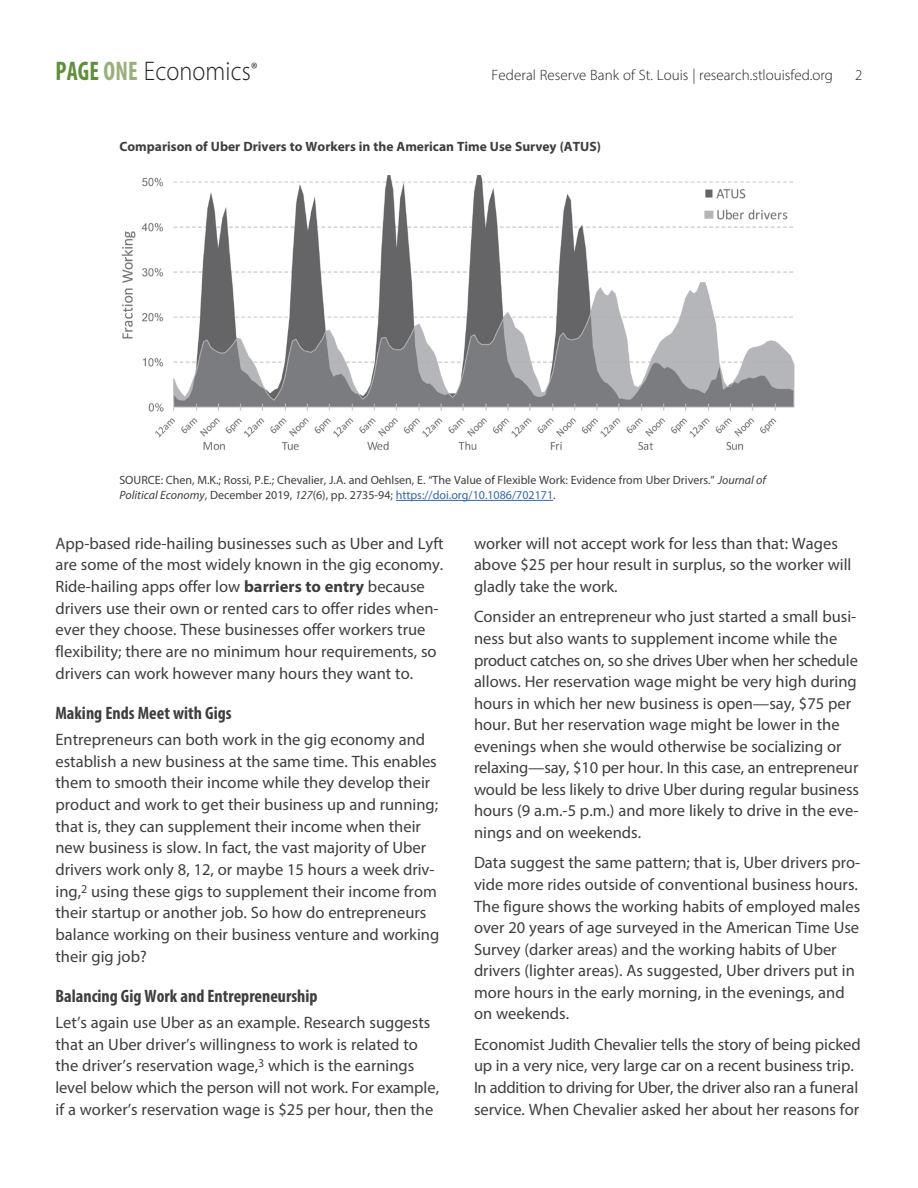
<style>
.page{position:relative;width:918px;height:1188px;background:#fff}
.page>*{position:absolute;margin:0;border:0;box-sizing:border-box;transform-origin:0 0}
.t1{font:300 27px "Myriad Pro";letter-spacing:.005em;color:#231f20;scale:.9 1}
.Section_Head_NEW{font:700 condensed 18px "Myriad Pro";color:#3e3e3f}
.t2{font:300 18px "Myriad Pro";color:#231f20;scale:.9 1}
.Text{font:16.5px/21.6px "Myriad Pro";color:#3e3e3f}
.t3{font:300 15px "Myriad Pro";letter-spacing:.005em;color:#231f20}
.Text-2{font:700 13.5px "Myriad Pro";color:#3e3e3f}
.Text-3{font:12px/15px "Myriad Pro";color:#3e3e3f}
.s1{font-weight:700;font-stretch:condensed;color:#618e3d}
.s2{font-weight:700;font-stretch:condensed;color:#9ab07c}
.s3{font-style:italic}
.s4{color:#3667a4}
.s5{font-weight:700}
</style>
<div class="page">
<img style="left:121px;top:176px;width:674px;height:274px">
<hr style="left:396px;top:500px;width:157px;height:1px;background:#3667a4">
<p class="t1" style="left:56px;top:55px;width:219px"><span class="s1">PAGE</span> <span class="s2">ONE</span> Economics</p>
<p class="t3" style="left:492px;top:66px;width:343px">Federal Reserve Bank of St. Louis | research.stlouisfed.org</p>
<p class="t3" style="left:855px;top:66px;width:9px">2</p>
<p class="t2" style="left:251px;top:58px;width:9px">®</p>
<p class="Text-2" style="left:119px;top:138px;width:483px">Comparison of Uber Drivers to Workers in the American Time Use Survey (ATUS)</p>
<p class="Text-3" style="left:119px;top:472px;width:648px">SOURCE: Chen, M.K.; Rossi, P.E.; Chevalier, J.A. and Oehlsen, E. “The Value of Flexible Work: Evidence from Uber Drivers.” <span class="s3">Journal of<br>Political Economy</span>, December 2019, <span class="s3">127</span>(6), pp. 2735-94; <span class="s4">https://doi.org/10.1086/702171</span>.</p>
<p class="Text" style="left:56px;top:532px;width:390px">App-based ride-hailing businesses such as Uber and Lyft are some of the most widely known in the gig economy.<br>Ride-hailing apps offer low <span class="s5">barriers to entry</span> because drivers use their own or rented cars to offer rides when&shy;ever they choose. These businesses offer workers true flexibility; there are no minimum hour requirements, so drivers can work however many hours they want to.</p>
<p class="Section_Head_NEW" style="left:56px;top:702px;width:178px">Making Ends Meet with Gigs</p>
<p class="Text" style="left:56px;top:728px;width:385px">Entrepreneurs can both work in the gig economy and establish a new business at the same time. This enables them to smooth their income while they develop their product and work to get their business up and running; that is, they can supplement their income when their new business is slow. In fact, the vast majority of Uber drivers work only 8, 12, or maybe 15 hours a week driv&shy;ing,<sup>2</sup> using these gigs to supplement their income from their startup or another job. So how do entrepreneurs balance working on their business venture and working their gig job?</p>
<p class="Section_Head_NEW" style="left:56px;top:985px;width:264px">Balancing Gig Work and Entrepreneurship</p>
<p class="Text" style="left:56px;top:1011px;width:385px">Let’s again use Uber as an example. Research suggests that an Uber driver’s willingness to work is related to the driver’s reservation wage,<sup>3</sup> which is the earnings level below which the person will not work. For example, if a worker’s reservation wage is $25 per hour, then the</p>
<p class="Text" style="left:474px;top:532px;width:379px">worker will not accept work for less than that: Wages above $25 per hour result in surplus, so the worker will gladly take the work.</p>
<p class="Text" style="left:474px;top:606px;width:387px">Consider an entrepreneur who just started a small busi&shy;ness but also wants to supplement income while the product catches on, so she drives Uber when her schedule allows. Her reservation wage might be very high during hours in which her new business is open—say, $75 per hour. But her reservation wage might be lower in the evenings when she would otherwise be socializing or relaxing—say, $10 per hour. In this case, an entrepreneur would be less likely to drive Uber during regular business hours (9 a.m.-5 p.m.) and more likely to drive in the eve&shy;nings and on weekends.</p>
<p class="Text" style="left:474px;top:852px;width:388px">Data suggest the same pattern; that is, Uber drivers pro&shy;vide more rides outside of conventional business hours.<br>The figure shows the working habits of employed males over 20 years of age surveyed in the American Time Use Survey (darker areas) and the working habits of Uber drivers (lighter areas). As suggested, Uber drivers put in more hours in the early morning, in the evenings, and on weekends.</p>
<p class="Text" style="left:474px;top:1033px;width:388px">Economist Judith Chevalier tells the story of being picked up in a very nice, very large car on a recent business trip.<br>In addition to driving for Uber, the driver also ran a funeral service. When Chevalier asked her about her reasons for</p>
</div>
